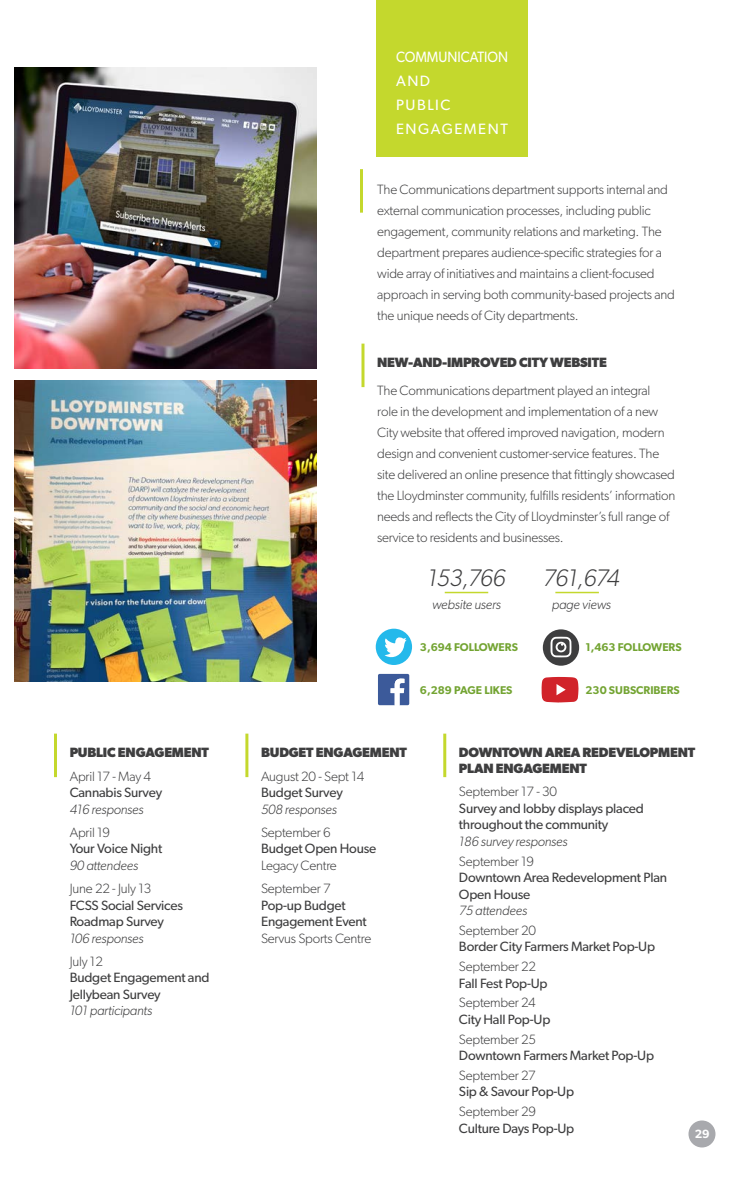
<style>
.page{position:relative;width:756px;height:1188px;background:#fff}
.page>*{position:absolute;margin:0;border:0;box-sizing:border-box;transform-origin:0 0}
.t1{font:italic 300 24px "Gibson";letter-spacing:-.025em;color:#3e3e3f}
.t2{font:15px/24px "Gibson";letter-spacing:.1em;color:#fff;scale:.9 1}
.t3{font:300 13.5px/21px "Gibson";letter-spacing:-.015em;color:#3e3e3f}
.t4{font:13.5px/16.5px "Gibson";letter-spacing:-.015em;color:#3e3e3f}
.t5{font:700 13.5px/15.8px "Gibson";letter-spacing:-.015em;color:#3e3e3f}
.t6{font:italic 300 13.5px "Gibson";letter-spacing:-.015em;color:#3e3e3f}
.t7{font:600 12px "Gibson";color:#fff}
.t8{font:600 11.25px "Gibson";color:#73a432}
.s1{font-weight:300}
.s2{font-weight:300;font-style:italic}
.s3{font-weight:400}
.s4{font-style:italic}
</style>
<div class="page">
<div style="left:688px;top:1120px;width:28px;height:28px;background:#a8a9ad;border-radius:50%"></div>
<div style="left:376px;top:0;width:151px;height:157px;background:#c4d82d"></div>
<hr style="left:360px;top:169px;width:3px;height:44px;background:#c4d82d">
<div style="left:376px;top:629px;width:36px;height:36px;background:#24b9eb;border-radius:50%"></div>
<svg style="left:378px;top:674px;width:31px;height:31px"></svg>
<svg style="left:385px;top:637px;width:21px;height:21px"></svg>
<div style="left:543px;top:629px;width:36px;height:37px;background:#3e3e3f;border-radius:50%"></div>
<svg style="left:541px;top:677px;width:38px;height:26px"></svg>
<svg style="left:551px;top:637px;width:20px;height:20px"></svg>
<img style="left:15px;top:67px;width:302px;height:302px">
<img style="left:15px;top:380px;width:301px;height:302px">
<hr style="left:362px;top:344px;width:2px;height:43px;background:#c4d82d">
<hr style="left:54px;top:734px;width:3px;height:43px;background:#c4d82d">
<hr style="left:245px;top:734px;width:3px;height:43px;background:#c4d82d">
<hr style="left:443px;top:734px;width:3px;height:43px;background:#c4d82d">
<hr style="left:445px;top:592px;width:43px;height:1px;background:#c4d82d">
<hr style="left:555px;top:592px;width:44px;height:1px;background:#c4d82d">
<p class="t5" style="left:70px;top:745px;width:141px">PUBLIC ENGAGEMENT</p>
<p class="t4" style="left:70px;top:768px;width:94px"><span class="s1">April 17 - May 4<br></span>Cannabis Survey</p>
<p class="t6" style="left:70px;top:801px;width:75px">416 responses</p>
<p class="t4" style="left:70px;top:824px;width:94px"><span class="s1">April 19<br></span>Your Voice Night<br><span class="s2">90 attendees</span></p>
<p class="t4" style="left:70px;top:880px;width:115px"><span class="s1">June 22 - July 13<br></span>FCSS Social Services<br>Roadmap Survey<br><span class="s2">106 responses</span></p>
<p class="t4" style="left:70px;top:953px;width:141px"><span class="s1">July 12<br></span>Budget Engagement and<br>Jellybean Survey<br><span class="s2">101 participants</span></p>
<p class="t2" style="left:396px;top:45px;width:126px">COMMUNICATION<br>AND<br>PUBLIC<br>ENGAGEMENT</p>
<p class="t3" style="left:377px;top:178px;width:299px">The Communications department supports internal and external communication processes, including public engagement, community relations and marketing. The department prepares audience-specific strategies for a wide array of initiatives and maintains a client-focused approach in serving both community-based projects and the unique needs of City departments.</p>
<p class="t5" style="left:377px;top:355px;width:231px">NEW-AND-IMPROVED CITY WEBSITE</p>
<p class="t3" style="left:377px;top:380px;width:300px">The Communications department played an integral<br>role in the development and implementation of a new City website that offered improved navigation, modern design and convenient customer-service features. The site delivered an online presence that fittingly showcased the Lloydminster community, fulfills residents’ information needs and reflects the City of Lloydminster’s full range of service to residents and businesses.</p>
<p class="t1" style="left:427px;top:563px;width:80px">153,766</p>
<p class="t6" style="left:432px;top:596px;width:70px">website users</p>
<p class="t1" style="left:543px;top:563px;width:78px">761,674</p>
<p class="t6" style="left:552px;top:596px;width:61px">page views</p>
<p class="t8" style="left:420px;top:641px;width:99px">3,694 FOLLOWERS</p>
<p class="t8" style="left:586px;top:640px;width:98px">1,463 FOLLOWERS</p>
<p class="t8" style="left:586px;top:684px;width:96px">230 SUBSCRIBERS</p>
<p class="t8" style="left:420px;top:684px;width:94px">6,289 PAGE LIKES</p>
<p class="t5" style="left:261px;top:745px;width:147px">BUDGET ENGAGEMENT</p>
<p class="t3" style="left:261px;top:768px;width:105px;line-height:16.5px">August 20 - Sept 14<br><span class="s3">Budget Survey<br></span><span class="s4">508 responses</span></p>
<p class="t3" style="left:261px;top:824px;width:117px;line-height:16.5px">September 6<br><span class="s3">Budget Open House<br></span>Legacy Centre</p>
<p class="t3" style="left:261px;top:880px;width:112px;line-height:16.5px">September 7<br><span class="s3">Pop-up Budget<br>Engagement Event<br></span>Servus Sports Centre</p>
<p class="t5" style="left:459px;top:745px;width:238px">DOWNTOWN AREA REDEVELOPMENT<br>PLAN ENGAGEMENT</p>
<p class="t4" style="left:459px;top:783px;width:186px"><span class="s1">September 17 - 30<br></span>Survey and lobby displays placed throughout the community<br><span class="s2">186 survey responses</span></p>
<p class="t4" style="left:459px;top:853px;width:210px"><span class="s1">September 19<br></span>Downtown Area Redevelopment Plan<br>Open House<br><span class="s2">75 attendees</span></p>
<p class="t4" style="left:459px;top:922px;width:198px"><span class="s1">September 20<br></span>Border City Farmers Market Pop-Up</p>
<p class="t4" style="left:459px;top:958px;width:90px"><span class="s1">September 22<br></span>Fall Fest Pop-Up</p>
<p class="t4" style="left:459px;top:994px;width:93px"><span class="s1">September 24<br></span>City Hall Pop-Up</p>
<p class="t4" style="left:459px;top:1030px;width:197px"><span class="s1">September 25<br></span>Downtown Farmers Market Pop-Up</p>
<p class="t4" style="left:459px;top:1067px;width:117px"><span class="s1">September 27<br></span>Sip &amp; Savour Pop-Up</p>
<p class="t4" style="left:459px;top:1103px;width:117px"><span class="s1">September 29<br></span>Culture Days Pop-Up</p>
<p class="t7" style="left:695px;top:1127px;width:16px">29</p>
</div>
